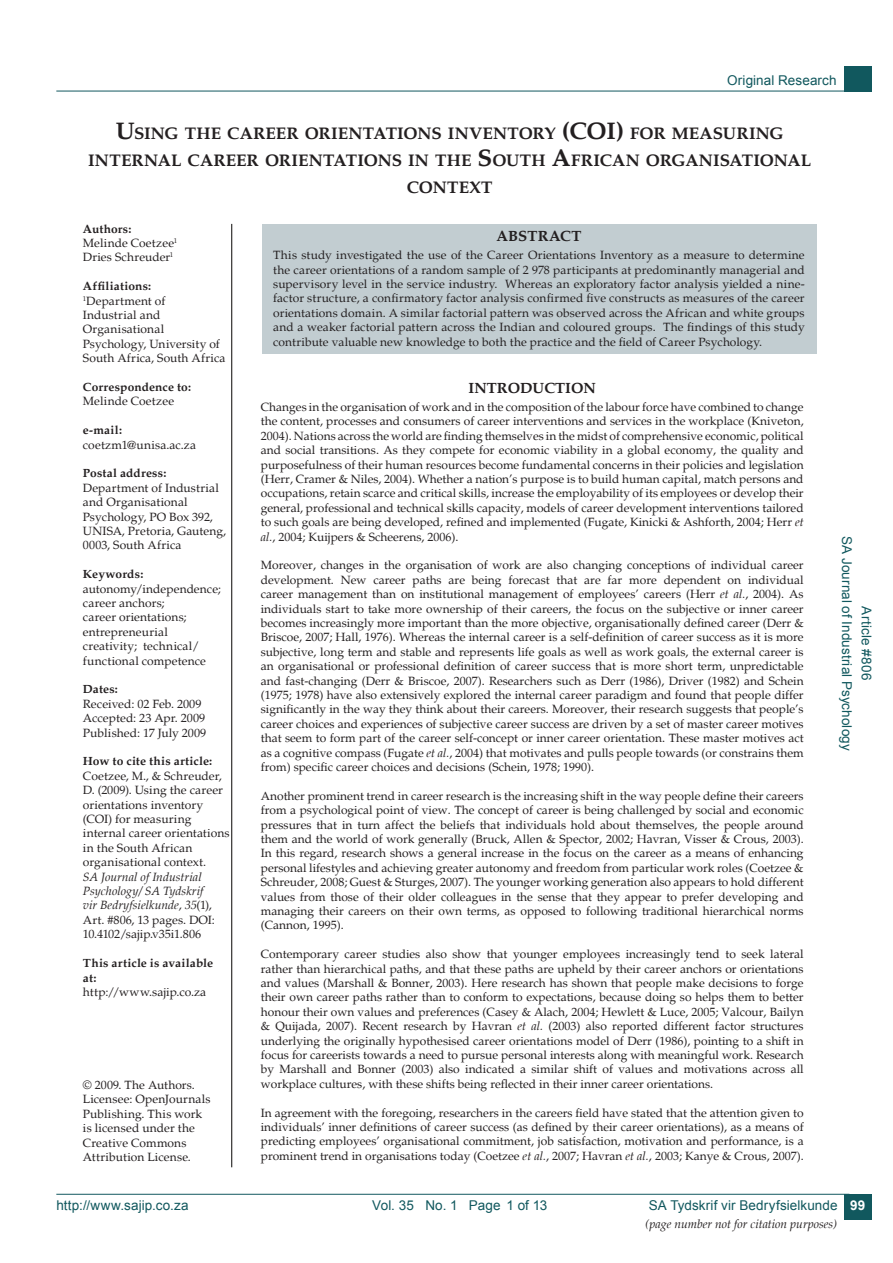
<style>
.page{position:relative;width:893px;height:1263px;background:#fff}
.page>*{position:absolute;margin:0;border:0;box-sizing:border-box;transform-origin:0 0}
.t1{font:700 16.95px/27px "Palatino";letter-spacing:.005em;color:#231f20;text-align:center}
.t2{font:700 15px "Palatino";color:#231f20}
.t3{font:13.5px "Arial";letter-spacing:.005em;color:#11585e}
.t4{font:700 13.5px "Arial";color:#fff}
.t5{font:12px/14.4px "Palatino";color:#231f20}
.t6{font:italic 12px/14.4px "Palatino";color:#231f20}
.t7{font:700 12px/14.4px "Palatino";letter-spacing:.015em;color:#231f20}
.s1{font-size:24.3px}
.s2{font-weight:700}
.s3{font-style:normal}
.s4{font-style:italic}
</style>
<div class="page">
<hr style="left:56px;top:1194px;width:793px;height:1px;background:#12585f">
<hr style="left:56px;top:91px;width:793px;height:1px;background:#12585f">
<div style="left:844px;top:1194px;width:28px;height:26px;background:#11585e"></div>
<div style="left:844px;top:66px;width:28px;height:25px;background:#11585e"></div>
<div style="left:262px;top:225px;width:554px;height:129px;background:#c2cdd1"></div>
<hr style="left:231px;top:224px;width:1px;height:943px;background:#080605">
<p class="t3" style="left:727px;top:71px;width:111px">Original Research</p>
<h1 class="t1" style="left:88px;top:120px;width:724px"><span class="s1">U</span>SING THE CAREER ORIENTATIONS INVENTORY <span class="s1">(COI)</span> FOR MEASURING<br>INTERNAL CAREER ORIENTATIONS IN THE <span class="s1">S</span>OUTH <span class="s1">A</span>FRICAN ORGANISATIONAL<br>CONTEXT</h1>
<p class="t5" style="left:83px;top:222px;width:96px"><span class="s2">Authors:<br></span>Melinde Coetzee<sup>1<br></sup>Dries Schreuder<sup>1</sup></p>
<p class="t5" style="left:83px;top:279px;width:144px"><span class="s2">Affiliations:<br></span><sup>1</sup>Department of<br>Industrial and<br>Organisational<br>Psychology, University of<br>South Africa, South Africa</p>
<p class="t7" style="left:83px;top:380px;width:110px">Correspondence to:</p>
<p class="t5" style="left:83px;top:394px;width:93px">Melinde Coetzee</p>
<p class="t7" style="left:83px;top:423px;width:41px">e-mail:</p>
<p class="t5" style="left:83px;top:438px;width:115px">coetzm1@unisa.ac.za</p>
<p class="t7" style="left:83px;top:466px;width:85px">Postal address:</p>
<p class="t5" style="left:83px;top:481px;width:145px">Department of Industrial and Organisational<br>Psychology, PO Box 392,<br>UNISA, Pretoria, Gauteng,<br>0003, South Africa</p>
<p class="t7" style="left:83px;top:567px;width:62px">Keywords:</p>
<p class="t5" style="left:83px;top:582px;width:139px">autonomy/independence; career anchors;<br>career orientations; entrepreneurial creativity; technical/ functional competence</p>
<p class="t7" style="left:83px;top:682px;width:36px">Dates:</p>
<p class="t5" style="left:83px;top:697px;width:125px">Received: 02 Feb. 2009<br>Accepted: 23 Apr. 2009<br>Published: 17 July 2009</p>
<p class="t7" style="left:83px;top:754px;width:131px">How to cite this article:</p>
<p class="t5" style="left:83px;top:769px;width:149px">Coetzee, M., &amp; Schreuder,<br>D. (2009). Using the career orientations inventory (COI) for measuring internal career orientations in the South African organisational context.</p>
<p class="t6" style="left:83px;top:869px;width:134px">SA Journal of Industrial<br>Psychology/ SA Tydskrif vir Bedryfsielkunde<span class="s3">,</span> 35<span class="s3">(1),<br>Art. #806, 13 pages. DOI:<br>10.4102/sajip.v35i1.806</span></p>
<p class="t7" style="left:83px;top:956px;width:132px">This article is available at:</p>
<p class="t5" style="left:83px;top:985px;width:125px">http://www.sajip.co.za</p>
<p class="t2" style="left:496px;top:227px;width:86px">ABSTRACT</p>
<p class="t5" style="left:273px;top:248px;width:533px;text-align:justify">This study investigated the use of the Career Orientations Inventory as a measure to determine the career orientations of a random sample of 2 978 participants at predominantly managerial and supervisory level in the service industry. Whereas an exploratory factor analysis yielded a nine&shy;factor structure, a confirmatory factor analysis confirmed five constructs as measures of the career orientations domain. A similar factorial pattern was observed across the African and white groups and a weaker factorial pattern across the Indian and coloured groups. The findings of this study contribute valuable new knowledge to both the practice and the field of Career Psychology.</p>
<p class="t2" style="left:468px;top:379px;width:129px">INTRODUCTION</p>
<p class="t5" style="left:261px;top:400px;width:544px;text-align:justify">Changes in the organisation of work and in the composition of the labour force have combined to change the content, processes and consumers of career interventions and services in the workplace (Kniveton, 2004). Nations across the world are finding themselves in the midst of comprehensive economic, political and social transitions. As they compete for economic viability in a global economy, the quality and purposefulness of their human resources become fundamental concerns in their policies and legislation (Herr, Cramer &amp; Niles, 2004). Whether a nation’s purpose is to build human capital, match persons and occupations, retain scarce and critical skills, increase the employability of its employees or develop their general, professional and technical skills capacity, models of career development interventions tailored to such goals are being developed, refined and implemented (Fugate, Kinicki &amp; Ashforth, 2004; Herr <span class="s4">et al.</span>, 2004; Kuijpers &amp; Scheerens, 2006).</p>
<p class="t5" style="left:261px;top:558px;width:544px;text-align:justify">Moreover, changes in the organisation of work are also changing conceptions of individual career development. New career paths are being forecast that are far more dependent on individual career management than on institutional management of employees’ careers (Herr <span class="s4">et al.</span>, 2004). As individuals start to take more ownership of their careers, the focus on the subjective or inner career becomes increasingly more important than the more objective, organisationally defined career (Derr &amp; Briscoe, 2007; Hall, 1976). Whereas the internal career is a self-definition of career success as it is more subjective, long term and stable and represents life goals as well as work goals, the external career is an organisational or professional definition of career success that is more short term, unpredictable and fast-changing (Derr &amp; Briscoe, 2007). Researchers such as Derr (1986), Driver (1982) and Schein (1975; 1978) have also extensively explored the internal career paradigm and found that people differ significantly in the way they think about their careers. Moreover, their research suggests that people’s career choices and experiences of subjective career success are driven by a set of master career motives that seem to form part of the career self-concept or inner career orientation. These master motives act as a cognitive compass (Fugate <span class="s4">et al.</span>, 2004) that motivates and pulls people towards (or constrains them from) specific career choices and decisions (Schein, 1978; 1990).</p>
<p class="t5" style="left:261px;top:789px;width:544px;text-align:justify">Another prominent trend in career research is the increasing shift in the way people define their careers from a psychological point of view. The concept of career is being challenged by social and economic pressures that in turn affect the beliefs that individuals hold about themselves, the people around them and the world of work generally (Bruck, Allen &amp; Spector, 2002; Havran, Visser &amp; Crous, 2003).<br>In this regard, research shows a general increase in the focus on the career as a means of enhancing personal lifestyles and achieving greater autonomy and freedom from particular work roles (Coetzee &amp; Schreuder, 2008; Guest &amp; Sturges, 2007). The younger working generation also appears to hold different values from those of their older colleagues in the sense that they appear to prefer developing and managing their careers on their own terms, as opposed to following traditional hierarchical norms (Cannon, 1995).</p>
<p class="t5" style="left:261px;top:947px;width:544px;text-align:justify">Contemporary career studies also show that younger employees increasingly tend to seek lateral rather than hierarchical paths, and that these paths are upheld by their career anchors or orientations and values (Marshall &amp; Bonner, 2003). Here research has shown that people make decisions to forge their own career paths rather than to conform to expectations, because doing so helps them to better honour their own values and preferences (Casey &amp; Alach, 2004; Hewlett &amp; Luce, 2005; Valcour, Bailyn &amp; Quijada, 2007). Recent research by Havran <span class="s4">et al.</span> (2003) also reported different factor structures underlying the originally hypothesised career orientations model of Derr (1986), pointing to a shift in focus for careerists towards a need to pursue personal interests along with meaningful work. Research by Marshall and Bonner (2003) also indicated a similar shift of values and motivations across all workplace cultures, with these shifts being reflected in their inner career orientations.</p>
<p class="t5" style="left:261px;top:1106px;width:544px;text-align:justify">In agreement with the foregoing, researchers in the careers field have stated that the attention given to individuals’ inner definitions of career success (as defined by their career orientations), as a means of predicting employees’ organisational commitment, job satisfaction, motivation and performance, is a prominent trend in organisations today (Coetzee <span class="s4">et al.</span>, 2007; Havran <span class="s4">et al.</span>, 2003; Kanye &amp; Crous, 2007).</p>
<p class="t5" style="left:83px;top:1078px;width:129px">© 2009. The Authors.<br>Licensee: OpenJournals<br>Publishing. This work is licensed under the<br>Creative Commons<br>Attribution License.</p>
<p class="t3" style="left:856px;top:536px;width:216px;rotate:90deg">SA Journal of Industrial Psychology</p>
<p class="t3" style="left:875px;top:606px;width:75px;rotate:90deg">Article #806</p>
<p class="t3" style="left:56px;top:1196px;width:134px">http://www.sajip.co.za</p>
<p class="t3" style="left:372px;top:1196px;width:176px">Vol. 35 No. 1 Page 1 of 13</p>
<p class="t3" style="left:649px;top:1196px;width:190px">SA Tydskrif vir Bedryfsielkunde</p>
<p class="t6" style="left:645px;top:1217px;width:193px">(page number not for citation purposes)</p>
<p class="t4" style="left:850px;top:1196px;width:17px">99</p>
</div>
